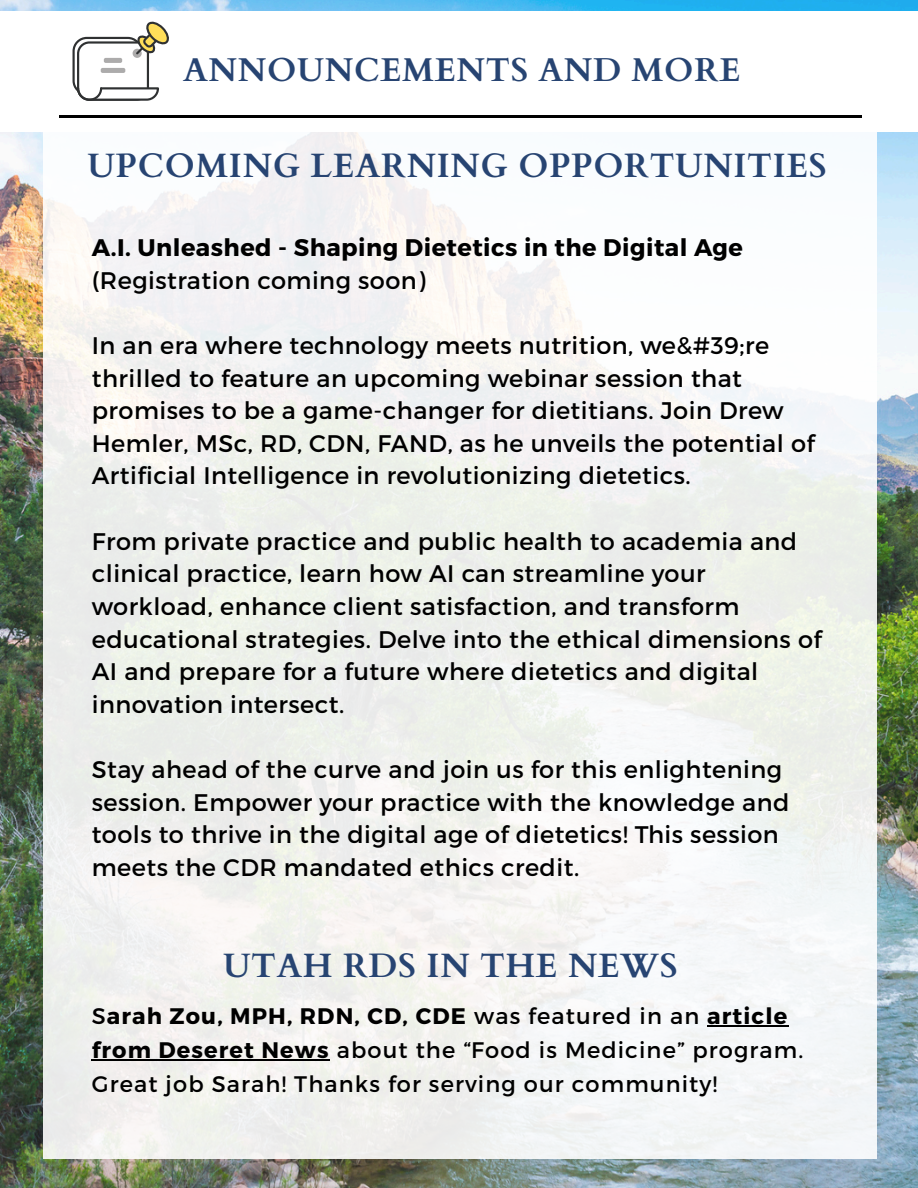
<style>
.page{position:relative;width:918px;height:1188px;background:#fff}
.page>*{position:absolute;margin:0;border:0;box-sizing:border-box;transform-origin:0 0}
.t1{font:700 33.75px "Cardo";letter-spacing:.02em;color:#274472}
.t2{font:700 33px "Cardo";letter-spacing:.02em;color:#274472}
.t3{font:24px/32.7px "Montserrat";letter-spacing:.02em;color:#000}
.t4{font:700 24px "Montserrat";letter-spacing:.02em;color:#000}
.t5{font:22.5px/33.8px "Montserrat";letter-spacing:.05em;color:#000}
.s1{font-weight:700}
</style>
<div class="page">
<img style="left:0;top:0;width:918px;height:1188px">
<div style="left:44px;top:46px;width:833px;height:1112px;background:linear-gradient(to right,#f0f0ed,#f5f7f6)"></div>
<div style="left:0;top:11px;width:918px;height:121px;background:#fff"></div>
<hr style="left:59px;top:116px;width:803px;height:1px;background:#000">
<div style="left:73px;top:37px;width:69px;height:58px;border:2px solid #2f3132;border-radius:13px"></div>
<div style="left:78px;top:43px;width:70px;height:57px;background:#fff;border-radius:11px"></div>
<div style="left:77px;top:41px;width:72px;height:60px;border:2px solid #2f3132;border-radius:11px"></div>
<svg style="left:76px;top:86px;width:83px;height:15px"></svg>
<div style="left:133px;top:49px;width:9px;height:9px;background:#acabab;border-radius:50%"></div>
<svg style="left:134px;top:21px;width:35px;height:35px"></svg>
<div style="left:104px;top:58px;width:18px;height:5px;background:#acabab;border-radius:2px"></div>
<div style="left:101px;top:68px;width:24px;height:5px;background:#acabab;border-radius:2px"></div>
<hr style="left:707px;top:1025px;width:81px;height:2px;background:#000">
<hr style="left:92px;top:1059px;width:225px;height:1px;background:#000">
<svg style="left:317px;top:1059px;width:13px;height:1px"></svg>
<h1 class="t2" style="left:183px;top:48px;width:559px">ANNOUNCEMENTS AND MORE</h1>
<p class="t1" style="left:87px;top:144px;width:741px">UPCOMING LEARNING OPPORTUNITIES</p>
<p class="t4" style="left:92px;top:232px;width:653px">A.I. Unleashed - Shaping Dietetics in the Digital Age</p>
<h1 class="t3" style="left:92px;top:263px;width:335px">(Registration coming soon)</h1>
<p class="t3" style="left:92px;top:328px;width:724px">In an era where technology meets nutrition, we&amp;#39;re thrilled to feature an upcoming webinar session that promises to be a game-changer for dietitians. Join Drew Hemler, MSc, RD, CDN, FAND, as he unveils the potential of Artificial Intelligence in revolutionizing dietetics.</p>
<p class="t3" style="left:92px;top:524px;width:731px">From private practice and public health to academia and clinical practice, learn how AI can streamline your workload, enhance client satisfaction, and transform educational strategies. Delve into the ethical dimensions of AI and prepare for a future where dietetics and digital innovation intersect.</p>
<p class="t3" style="left:92px;top:752px;width:699px">Stay ahead of the curve and join us for this enlightening session. Empower your practice with the knowledge and tools to thrive in the digital age of dietetics! This session meets the CDR mandated ethics credit.</p>
<p class="t1" style="left:223px;top:944px;width:456px">UTAH RDS IN THE NEWS</p>
<h1 class="t5" style="left:92px;top:998px;width:713px">S<span class="s1">arah Zou, MPH, RDN, CD, CDE</span> was featured in an <span class="s1">article from Deseret News</span> about the “Food is Medicine” program.<br>Great job Sarah! Thanks for serving our community!</h1>
</div>
